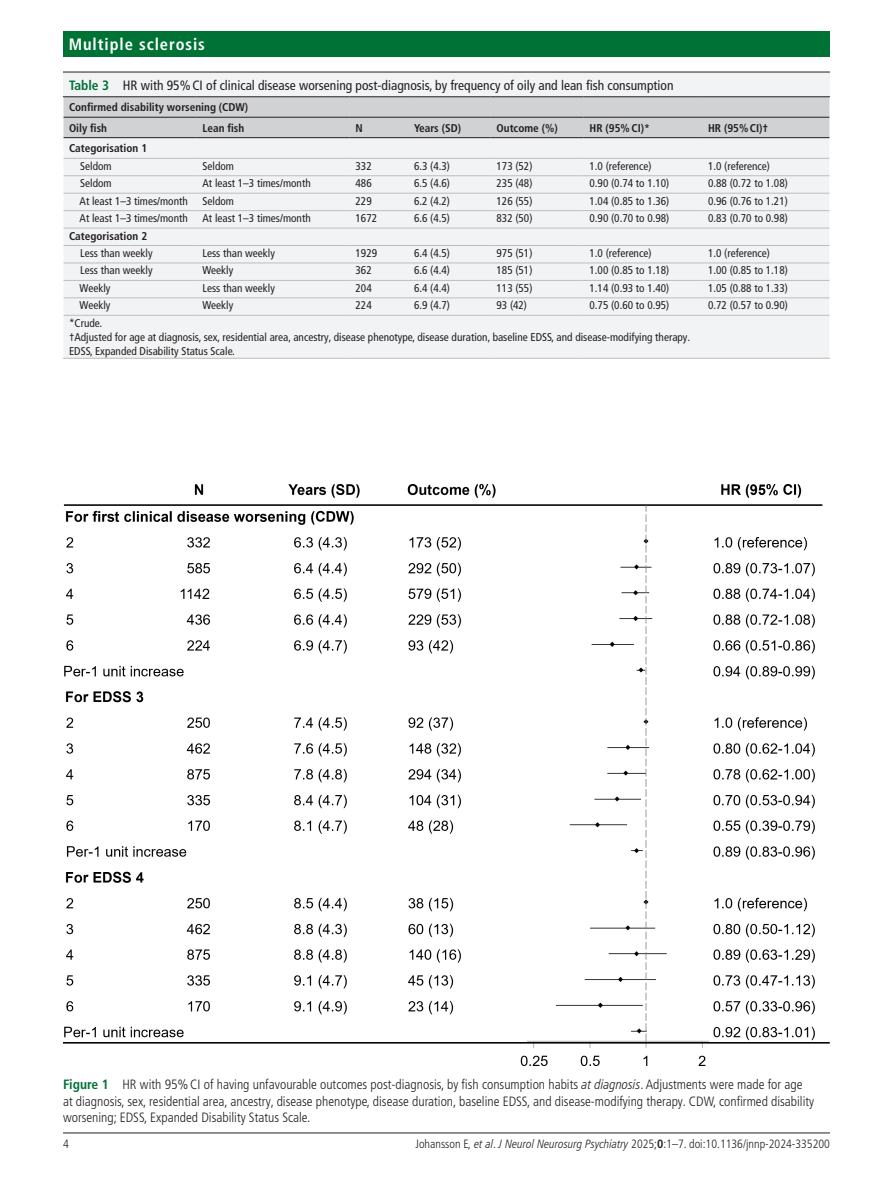
<style>
.page{position:relative;width:893px;height:1191px;background:#fff}
.page>*{position:absolute;margin:0;border:0;box-sizing:border-box;transform-origin:0 0}
.t1{font:700 condensed 16.5px "Frutiger LT Pro";letter-spacing:.055em;color:#fff}
.t2{font:300 condensed 13.5px/16.5px "Frutiger LT Pro";color:#231f20}
.t3{font:condensed 13.5px "Frutiger LT Pro";color:#231f20}
.t4{font:300 condensed 12px "Frutiger LT Pro";color:#231f20}
.t5{font:condensed 11.25px/14.2px "Frutiger LT Pro";color:#231f20}
.t6{font:700 condensed 11.25px/20.4px "Frutiger LT Pro";color:#231f20}
.s1{font-weight:700;color:#007236}
.s2{font-style:italic}
.s3{font-weight:700}
</style>
<div class="page">
<hr style="left:63px;top:1132px;width:767px;height:1px;background:#231f20">
<div style="left:63px;top:31px;width:767px;height:25px;background:#007236"></div>
<div style="left:63px;top:72px;width:767px;height:286px;background:#f2f3f4"></div>
<hr style="left:63px;top:72px;width:767px;height:1px;background:#231f20">
<hr style="left:63px;top:96px;width:133px;height:1px;background:#231f20">
<hr style="left:196px;top:96px;width:154px;height:1px;background:#231f20">
<hr style="left:350px;top:96px;width:58px;height:1px;background:#231f20">
<hr style="left:408px;top:96px;width:82px;height:1px;background:#231f20">
<hr style="left:490px;top:96px;width:94px;height:1px;background:#231f20">
<hr style="left:584px;top:96px;width:118px;height:1px;background:#231f20">
<hr style="left:702px;top:96px;width:128px;height:1px;background:#231f20">
<hr style="left:196px;top:315px;width:154px;height:1px;background:#bcbdc0">
<hr style="left:350px;top:315px;width:58px;height:1px;background:#bcbdc0">
<hr style="left:408px;top:315px;width:82px;height:1px;background:#bcbdc0">
<hr style="left:490px;top:315px;width:94px;height:1px;background:#bcbdc0">
<hr style="left:584px;top:315px;width:118px;height:1px;background:#bcbdc0">
<hr style="left:702px;top:315px;width:128px;height:1px;background:#bcbdc0">
<hr style="left:63px;top:315px;width:134px;height:1px;background:#bcbdc0">
<hr style="left:63px;top:358px;width:133px;height:1px;background:#bcbdc0">
<hr style="left:196px;top:358px;width:154px;height:1px;background:#bcbdc0">
<hr style="left:350px;top:358px;width:58px;height:1px;background:#bcbdc0">
<hr style="left:408px;top:358px;width:82px;height:1px;background:#bcbdc0">
<hr style="left:490px;top:358px;width:94px;height:1px;background:#bcbdc0">
<hr style="left:584px;top:358px;width:118px;height:1px;background:#bcbdc0">
<hr style="left:702px;top:358px;width:128px;height:1px;background:#bcbdc0">
<hr style="left:63px;top:315px;width:1px;height:43px;background:#fff">
<svg style="left:63px;top:97px;width:767px;height:218px"></svg>
<img style="left:63px;top:484px;width:767px;height:581px">
<h1 class="t1" style="left:69px;top:34px;width:138px">Multiple sclerosis</h1>
<p class="t3" style="left:69px;top:78px;width:606px"><span class="s1">Table 3</span> HR with 95%CI of clinical disease worsening post-diagnosis, by frequency of oily and lean fish consumption</p>
<p class="t6" style="left:69px;top:97px;width:181px">Confirmed disability worsening (CDW)<br>Oily fish</p>
<p class="t6" style="left:203px;top:118px;width:43px">Lean fish</p>
<p class="t6" style="left:356px;top:118px;width:9px">N</p>
<p class="t6" style="left:414px;top:118px;width:49px">Years (SD)</p>
<p class="t6" style="left:496px;top:118px;width:63px">Outcome (%)</p>
<p class="t6" style="left:590px;top:118px;width:62px">HR (95%CI)*</p>
<p class="t6" style="left:708px;top:118px;width:62px">HR (95%CI)†</p>
<p class="t6" style="left:69px;top:138px;width:80px">Categorisation 1</p>
<p class="t5" style="left:80px;top:159px;width:33px">Seldom</p>
<p class="t5" style="left:203px;top:159px;width:33px">Seldom</p>
<p class="t5" style="left:356px;top:159px;width:18px">332</p>
<p class="t5" style="left:414px;top:159px;width:37px">6.3 (4.3)</p>
<p class="t5" style="left:496px;top:159px;width:37px">173 (52)</p>
<p class="t5" style="left:590px;top:159px;width:64px">1.0 (reference)</p>
<p class="t5" style="left:708px;top:159px;width:64px">1.0 (reference)</p>
<p class="t5" style="left:80px;top:176px;width:33px">Seldom</p>
<p class="t5" style="left:203px;top:176px;width:110px">At least 1–3 times/month</p>
<p class="t5" style="left:356px;top:176px;width:18px">486</p>
<p class="t5" style="left:414px;top:176px;width:37px">6.5 (4.6)</p>
<p class="t5" style="left:496px;top:176px;width:37px">235 (48)</p>
<p class="t5" style="left:590px;top:176px;width:81px">0.90 (0.74 to 1.10)</p>
<p class="t5" style="left:708px;top:176px;width:81px">0.88 (0.72 to 1.08)</p>
<p class="t5" style="left:80px;top:194px;width:110px">At least 1–3 times/month</p>
<p class="t5" style="left:203px;top:194px;width:33px">Seldom</p>
<p class="t5" style="left:356px;top:194px;width:18px">229</p>
<p class="t5" style="left:414px;top:194px;width:37px">6.2 (4.2)</p>
<p class="t5" style="left:496px;top:194px;width:37px">126 (55)</p>
<p class="t5" style="left:590px;top:194px;width:81px">1.04 (0.85 to 1.36)</p>
<p class="t5" style="left:708px;top:194px;width:81px">0.96 (0.76 to 1.21)</p>
<p class="t5" style="left:80px;top:211px;width:110px">At least 1–3 times/month</p>
<p class="t5" style="left:203px;top:211px;width:110px">At least 1–3 times/month</p>
<p class="t5" style="left:356px;top:211px;width:23px">1672</p>
<p class="t5" style="left:414px;top:211px;width:37px">6.6 (4.5)</p>
<p class="t5" style="left:496px;top:211px;width:37px">832 (50)</p>
<p class="t5" style="left:590px;top:211px;width:81px">0.90 (0.70 to 0.98)</p>
<p class="t5" style="left:708px;top:211px;width:81px">0.83 (0.70 to 0.98)</p>
<p class="t6" style="left:69px;top:225px;width:80px">Categorisation 2</p>
<p class="t5" style="left:80px;top:246px;width:74px">Less than weekly</p>
<p class="t5" style="left:203px;top:246px;width:74px">Less than weekly</p>
<p class="t5" style="left:356px;top:246px;width:23px">1929</p>
<p class="t5" style="left:414px;top:246px;width:37px">6.4 (4.5)</p>
<p class="t5" style="left:496px;top:246px;width:37px">975 (51)</p>
<p class="t5" style="left:590px;top:246px;width:64px">1.0 (reference)</p>
<p class="t5" style="left:708px;top:246px;width:64px">1.0 (reference)</p>
<p class="t5" style="left:80px;top:263px;width:74px">Less than weekly</p>
<p class="t5" style="left:203px;top:263px;width:32px">Weekly</p>
<p class="t5" style="left:356px;top:263px;width:18px">362</p>
<p class="t5" style="left:414px;top:263px;width:37px">6.6 (4.4)</p>
<p class="t5" style="left:496px;top:263px;width:37px">185 (51)</p>
<p class="t5" style="left:590px;top:263px;width:81px">1.00 (0.85 to 1.18)</p>
<p class="t5" style="left:708px;top:263px;width:81px">1.00 (0.85 to 1.18)</p>
<p class="t5" style="left:80px;top:281px;width:32px">Weekly</p>
<p class="t5" style="left:203px;top:281px;width:74px">Less than weekly</p>
<p class="t5" style="left:356px;top:281px;width:18px">204</p>
<p class="t5" style="left:414px;top:281px;width:37px">6.4 (4.4)</p>
<p class="t5" style="left:496px;top:281px;width:37px">113 (55)</p>
<p class="t5" style="left:590px;top:281px;width:81px">1.14 (0.93 to 1.40)</p>
<p class="t5" style="left:708px;top:281px;width:81px">1.05 (0.88 to 1.33)</p>
<p class="t5" style="left:80px;top:298px;width:32px">Weekly</p>
<p class="t5" style="left:203px;top:298px;width:32px">Weekly</p>
<p class="t5" style="left:356px;top:298px;width:18px">224</p>
<p class="t5" style="left:414px;top:298px;width:37px">6.9 (4.7)</p>
<p class="t5" style="left:496px;top:298px;width:32px">93 (42)</p>
<p class="t5" style="left:590px;top:298px;width:81px">0.75 (0.60 to 0.95)</p>
<p class="t5" style="left:708px;top:298px;width:81px">0.72 (0.57 to 0.90)</p>
<p class="t5" style="left:69px;top:316px;width:623px">*Crude.<br>†Adjusted for age at diagnosis, sex, residential area, ancestry, disease phenotype, disease duration, baseline EDSS, and disease-modifying therapy.<br>EDSS, Expanded Disability Status Scale.</p>
<p class="t2" style="left:63px;top:1076px;width:753px"><span class="s1">Figure 1</span> HR with 95%CI of having unfavourable outcomes post-diagnosis, by fish consumption habits <span class="s2">at diagnosis</span>. Adjustments were made for age at diagnosis, sex, residential area, ancestry, disease phenotype, disease duration, baseline EDSS, and disease-modifying therapy. CDW, confirmed disability worsening; EDSS, Expanded Disability Status Scale.</p>
<p class="t4" style="left:63px;top:1136px;width:7px">4</p>
<p class="t4" style="left:415px;top:1136px;width:416px">Johansson E<span class="s2">, et al</span>. <span class="s2">J Neurol Neurosurg Psychiatry</span> 2025;<span class="s3">0</span>:1–7. doi:10.1136/jnnp-2024-335200</p>
</div>
